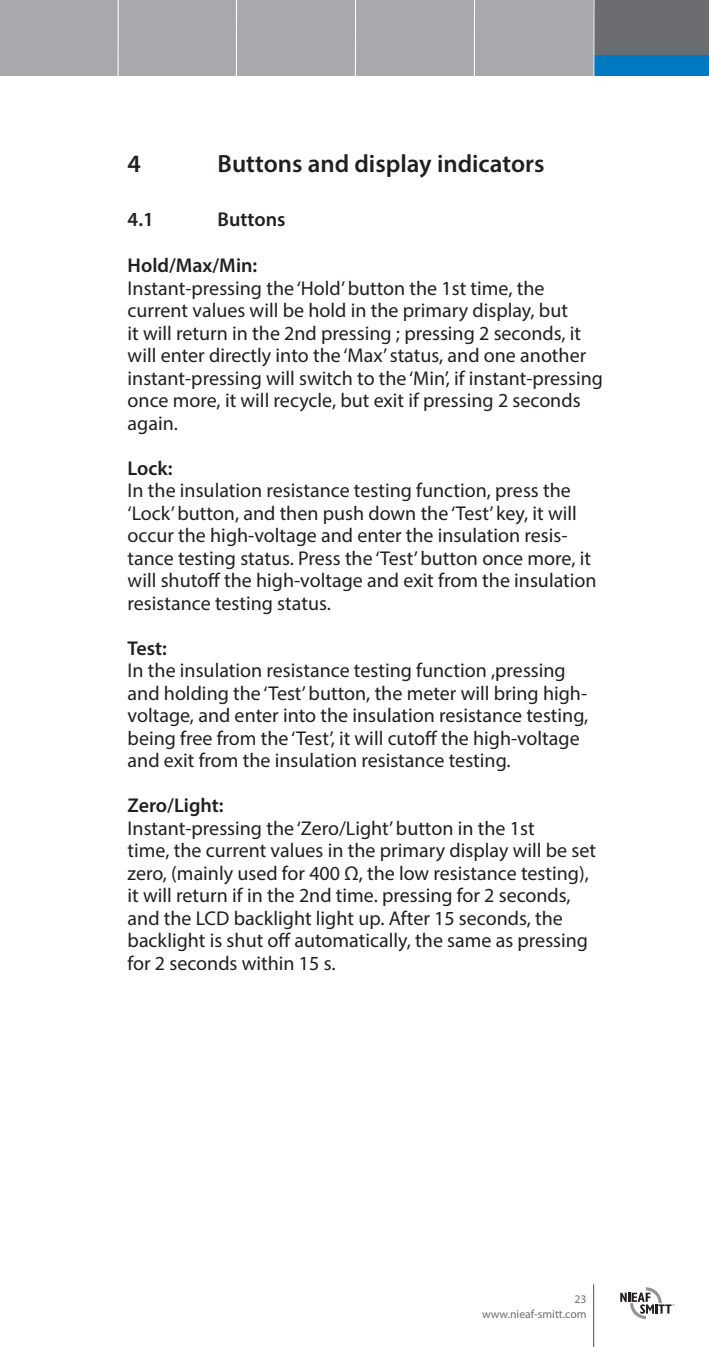
<style>
.page{position:relative;width:709px;height:1347px;background:#fff}
.page>*{position:absolute;margin:0;border:0;box-sizing:border-box;transform-origin:0 0}
.Subtitel{font:600 25px "Myriad Pro";color:#231f20}
.Subtitel-2{font:20px/22.5px "Myriad Pro";color:#231f20}
.Subtitel-3{font:600 20px "Myriad Pro";color:#231f20}
.t1{font:11.75px/15px "Myriad Pro";color:#6c6d70;text-align:right}
</style>
<div class="page">
<div style="left:0;top:0;width:709px;height:76px;background:#a8a9ad"></div>
<div style="left:593px;top:0;width:116px;height:67px;background:#6c6d70"></div>
<div style="left:593px;top:55px;width:116px;height:20px;background:#0079c2"></div>
<hr style="left:117px;top:0;width:2px;height:78px;background:#fff">
<hr style="left:236px;top:0;width:1px;height:77px;background:#fff">
<hr style="left:355px;top:0;width:1px;height:78px;background:#fff">
<hr style="left:474px;top:0;width:1px;height:77px;background:#fff">
<hr style="left:593px;top:0;width:1px;height:77px;background:#fff">
<hr style="left:593px;top:1284px;width:1px;height:62px;background:#524a47">
<svg style="left:620px;top:1287px;width:54px;height:32px"></svg>
<p class="Subtitel" style="left:128px;top:147px;width:15px">4</p>
<p class="Subtitel" style="left:218px;top:147px;width:328px">Buttons and display indicators</p>
<p class="Subtitel-3" style="left:128px;top:206px;width:28px">4.1</p>
<p class="Subtitel-3" style="left:218px;top:206px;width:69px">Buttons</p>
<p class="Subtitel-3" style="left:128px;top:252px;width:131px">Hold/Max/Min:</p>
<p class="Subtitel-2" style="left:128px;top:276px;width:477px">Instant-pressing the ‘Hold’ button the 1st time, the current values will be hold in the primary display, but<br>it will return in the 2nd pressing ; pressing 2 seconds, it will enter directly into the ‘Max’ status, and one another instant-pressing will switch to the ‘Min’, if instant-pressing once more, it will recycle, but exit if pressing 2 seconds again.</p>
<p class="Subtitel-3" style="left:128px;top:455px;width:46px">Lock:</p>
<p class="Subtitel-2" style="left:128px;top:479px;width:445px">In the insulation resistance testing function, press the</p>
<p class="Subtitel-2" style="left:128px;top:501px;width:470px">‘Lock’ button, and then push down the ‘Test’ key, it will occur the high-voltage and enter the insulation resis&shy;tance testing status. Press the ‘Test’ button once more, it will shutoff the high-voltage and exit from the insulation resistance testing status.</p>
<p class="Subtitel-3" style="left:128px;top:635px;width:41px">Test:</p>
<p class="Subtitel-2" style="left:128px;top:659px;width:462px">In the insulation resistance testing function ,pressing and holding the ‘Test’ button, the meter will bring high&shy;voltage, and enter into the insulation resistance testing, being free from the ‘Test’, it will cutoff the high-voltage and exit from the insulation resistance testing.</p>
<p class="Subtitel-3" style="left:128px;top:792px;width:97px">Zero/Light:</p>
<p class="Subtitel-2" style="left:128px;top:816px;width:408px">Instant-pressing the ‘Zero/Light’ button in the 1st</p>
<p class="Subtitel-2" style="left:128px;top:839px;width:470px">time, the current values in the primary display will be set</p>
<p class="Subtitel-2" style="left:128px;top:861px;width:463px">zero, (mainly used for 400 Ω, the low resistance testing), it will return if in the 2nd time. pressing for 2 seconds, and the LCD backlight light up. After 15 seconds, the backlight is shut off automatically, the same as pressing for 2 seconds within 15 s.</p>
<p class="t1" style="left:482px;top:1291px;width:106px">23 www.nieaf-smitt.com</p>
</div>
